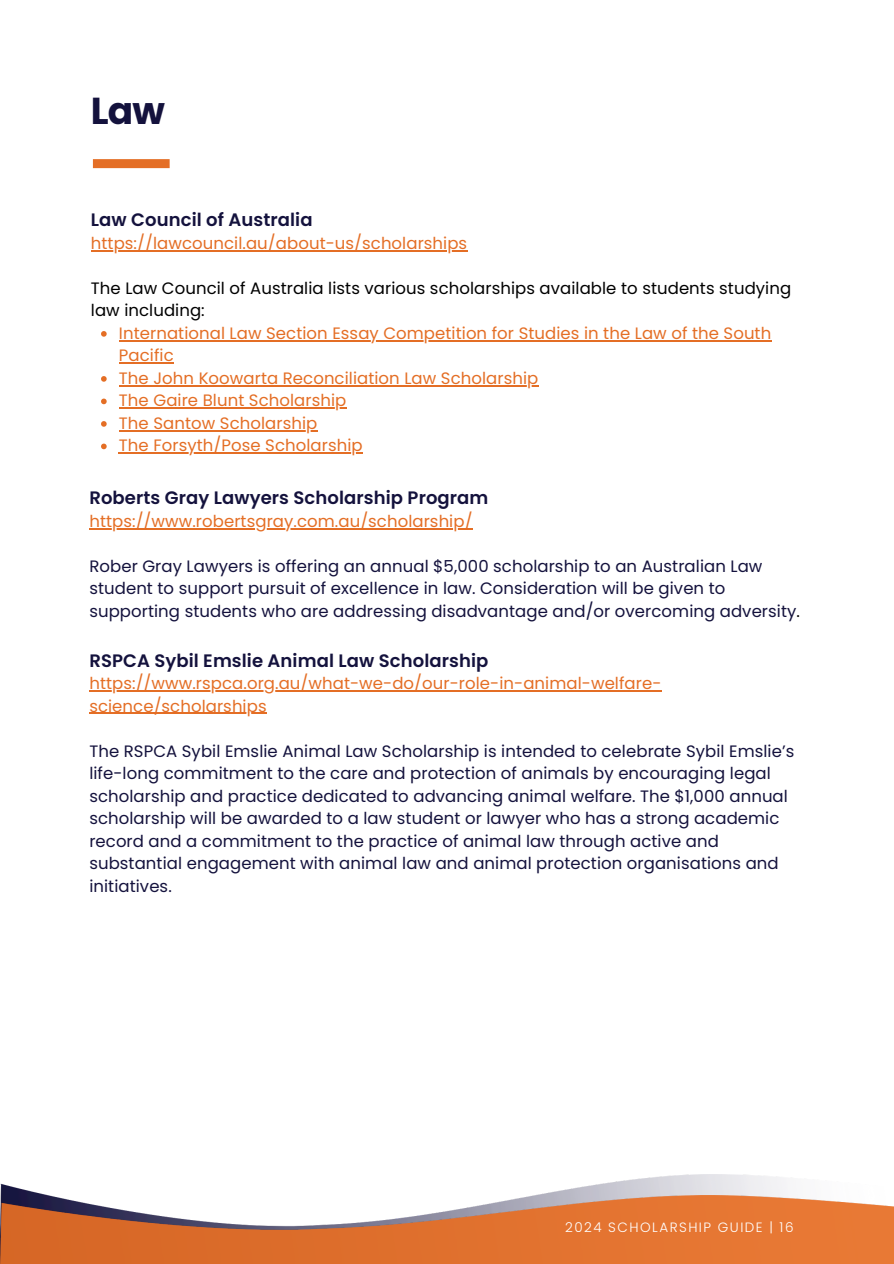
<style>
.page{position:relative;width:894px;height:1264px;background:#fff}
.page>*{position:absolute;margin:0;border:0;box-sizing:border-box;transform-origin:0 0}
.t1{font:700 37.5px "Poppins";color:#14123d}
.t2{font:600 18px "Poppins";letter-spacing:.005em;color:#14123d}
.t3{font:16.5px/22.5px "Poppins";letter-spacing:.005em;color:#14123d}
.t4{font:16.5px/22.5px "Poppins";letter-spacing:.005em;color:#e46e25}
.t5{font:16.5px "Poppins";letter-spacing:.005em;color:#000}
.t6{font:300 13.5px "Poppins";letter-spacing:.11em;color:#fff}
.s1{color:#000}
</style>
<div class="page">
<img style="left:0;top:1174px;width:788px;height:21px">
<img style="left:0;top:1195px;width:893px;height:68px">
<hr style="left:91px;top:250px;width:376px;height:1px;background:#e46e25">
<svg style="left:101px;top:331px;width:6px;height:6px"></svg>
<hr style="left:119px;top:340px;width:652px;height:1px;background:#e46e25">
<hr style="left:119px;top:362px;width:55px;height:2px;background:#e46e25">
<svg style="left:101px;top:376px;width:6px;height:6px"></svg>
<hr style="left:119px;top:385px;width:419px;height:1px;background:#e46e25">
<svg style="left:101px;top:398px;width:6px;height:6px"></svg>
<hr style="left:119px;top:407px;width:227px;height:2px;background:#e46e25">
<svg style="left:101px;top:421px;width:6px;height:6px"></svg>
<hr style="left:119px;top:430px;width:198px;height:1px;background:#e46e25">
<svg style="left:101px;top:443px;width:6px;height:6px"></svg>
<svg style="left:119px;top:452px;width:9px;height:2px"></svg>
<hr style="left:128px;top:452px;width:234px;height:2px;background:#e46e25">
<hr style="left:89px;top:528px;width:383px;height:1px;background:#e46e25">
<hr style="left:89px;top:690px;width:572px;height:1px;background:#e46e25">
<hr style="left:89px;top:712px;width:178px;height:1px;background:#e46e25">
<div style="left:93px;top:159px;width:77px;height:9px;background:#e46e25"></div>
<h1 class="t1" style="left:91px;top:85px;width:76px">Law</h1>
<h2 class="t2" style="left:91px;top:207px;width:223px">Law Council of Australia</h2>
<h2 class="t4" style="left:91px;top:232px;width:378px">https://lawcouncil.au/about-us/scholarships</h2>
<h2 class="t5" style="left:91px;top:276px;width:701px">The Law Council of Australia lists various scholarships available to students studying</h2>
<p class="t4" style="left:119px;top:299px;width:653px;text-indent:-28px"><span class="s1">law including:<br></span>International Law Section Essay Competition for Studies in the Law of the South</p>
<p class="t4" style="left:119px;top:344px;width:421px">Pacific<br>The John Koowarta Reconciliation Law Scholarship</p>
<p class="t4" style="left:119px;top:389px;width:229px">The Gaire Blunt Scholarship</p>
<p class="t4" style="left:119px;top:412px;width:200px">The Santow Scholarship</p>
<p class="t4" style="left:119px;top:434px;width:245px">The Forsyth/Pose Scholarship</p>
<h2 class="t2" style="left:89px;top:485px;width:400px">Roberts Gray Lawyers Scholarship Program</h2>
<h2 class="t4" style="left:89px;top:510px;width:384px">https://www.robertsgray.com.au/scholarship/</h2>
<h2 class="t3" style="left:89px;top:555px;width:674px">Rober Gray Lawyers is offering an annual $5,000 scholarship to an Australian Law</h2>
<h2 class="t3" style="left:89px;top:577px;width:712px">student to support pursuit of excellence in law. Consideration will be given to supporting students who are addressing disadvantage and/or overcoming adversity<span class="s1">.</span></h2>
<h2 class="t2" style="left:89px;top:647px;width:400px">RSPCA Sybil Emslie Animal Law Scholarship</h2>
<p class="t4" style="left:89px;top:672px;width:573px">https://www.rspca.org.au/what-we-do/our-role-in-animal-welfare&shy;science/scholarships</p>
<p class="t3" style="left:89px;top:739px;width:706px">The RSPCA Sybil Emslie Animal Law Scholarship is intended to celebrate Sybil Emslie’s life-long commitment to the care and protection of animals by encouraging legal scholarship and practice dedicated to advancing animal welfare. The $1,000 annual scholarship will be awarded to a law student or lawyer who has a strong academic record and a commitment to the practice of animal law through active and substantial engagement with animal law and animal protection organisations and initiatives.</p>
<h1 class="t6" style="left:565px;top:1217px;width:230px">2024 SCHOLARSHIP GUIDE | 16</h1>
</div>
